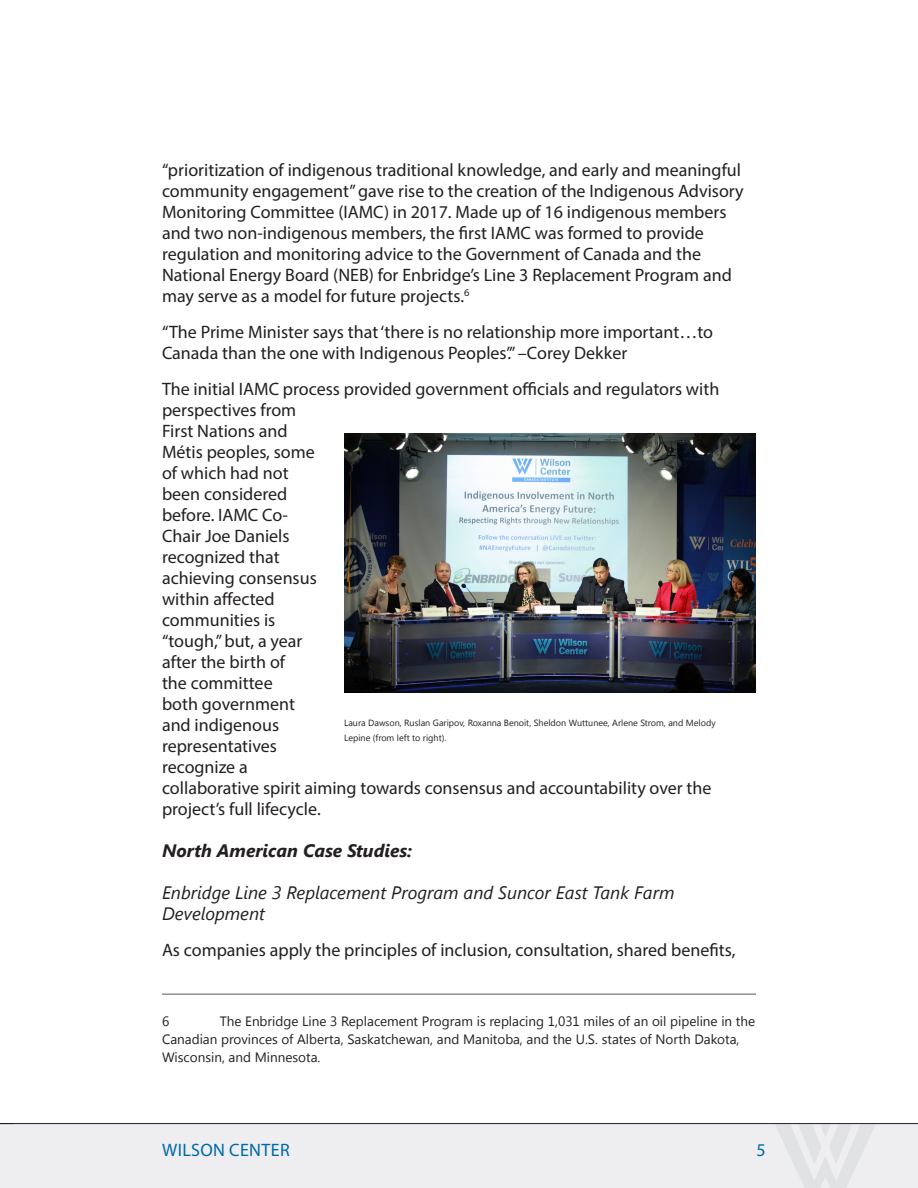
<style>
.page{position:relative;width:918px;height:1188px;background:#fff}
.page>*{position:absolute;margin:0;border:0;box-sizing:border-box;transform-origin:0 0}
.t1{font:18px/21px "Myriad Pro";color:#231f20}
.t2{font:italic 18px/21px "Segoe UI";color:#231f20}
.t3{font:italic 700 18px "Segoe UI";color:#231f20}
.t4{font:18px "Myriad Pro";letter-spacing:.02em;color:#0068a9}
.t5{font:13.5px/18px "Segoe UI";color:#231f20}
.t6{font:9px/15.1px "Segoe UI";color:#231f20}
</style>
<div class="page">
<div style="left:0;top:1124px;width:918px;height:64px;background:#eeeef0"></div>
<svg style="left:774px;top:1124px;width:102px;height:64px"></svg>
<hr style="left:0;top:1123px;width:918px;height:1px;background:#231f20">
<hr style="left:162px;top:994px;width:594px;height:1px;background:#57585a">
<img style="left:345px;top:433px;width:411px;height:259px">
<p class="t1" style="left:162px;top:159px;width:583px">“prioritization of indigenous traditional knowledge, and early and meaningful community engagement” gave rise to the creation of the Indigenous Advisory Monitoring Committee (IAMC) in 2017. Made up of 16 indigenous members and two non-indigenous members, the first IAMC was formed to provide regulation and monitoring advice to the Government of Canada and the National Energy Board (NEB) for Enbridge’s Line 3 Replacement Program and may serve as a model for future projects.<sup>6</sup></p>
<p class="t1" style="left:162px;top:321px;width:553px">“The Prime Minister says that ‘there is no relationship more important…to<br>Canada than the one with Indigenous Peoples’.” –Corey Dekker</p>
<p class="t1" style="left:162px;top:378px;width:559px">The initial IAMC process provided government officials and regulators with perspectives from<br>First Nations and<br>Métis peoples, some<br>of which had not<br>been considered<br>before. IAMC Co-<br>Chair Joe Daniels<br>recognized that<br>achieving consensus<br>within affected<br>communities is<br>“tough,” but, a year<br>after the birth of<br>the committee<br>both government<br>and indigenous<br>representatives<br>recognize a<br>collaborative spirit aiming towards consensus and accountability over the project’s full lifecycle.</p>
<p class="t3" style="left:162px;top:837px;width:252px">North American Case Studies:</p>
<p class="t2" style="left:162px;top:881px;width:514px">Enbridge Line 3 Replacement Program and Suncor East Tank Farm<br>Development</p>
<p class="t1" style="left:162px;top:939px;width:575px">As companies apply the principles of inclusion, consultation, shared benefits,</p>
<p class="t6" style="left:344px;top:714px;width:373px">Laura Dawson, Ruslan Garipov, Roxanna Benoit, Sheldon Wuttunee, Arlene Strom, and Melody<br>Lepine (from left to right).</p>
<p class="t5" style="left:162px;top:1011px;width:595px;text-indent:58px">The Enbridge Line 3 Replacement Program is replacing 1,031 miles of an oil pipeline in the<br>Canadian provinces of Alberta, Saskatchewan, and Manitoba, and the U.S. states of North Dakota,<br>Wisconsin, and Minnesota.</p>
<p class="t5" style="left:162px;top:1011px;width:9px">6</p>
<p class="t4" style="left:162px;top:1139px;width:129px">WILSON CENTER</p>
<p class="t4" style="left:756px;top:1139px;width:11px">5</p>
</div>
